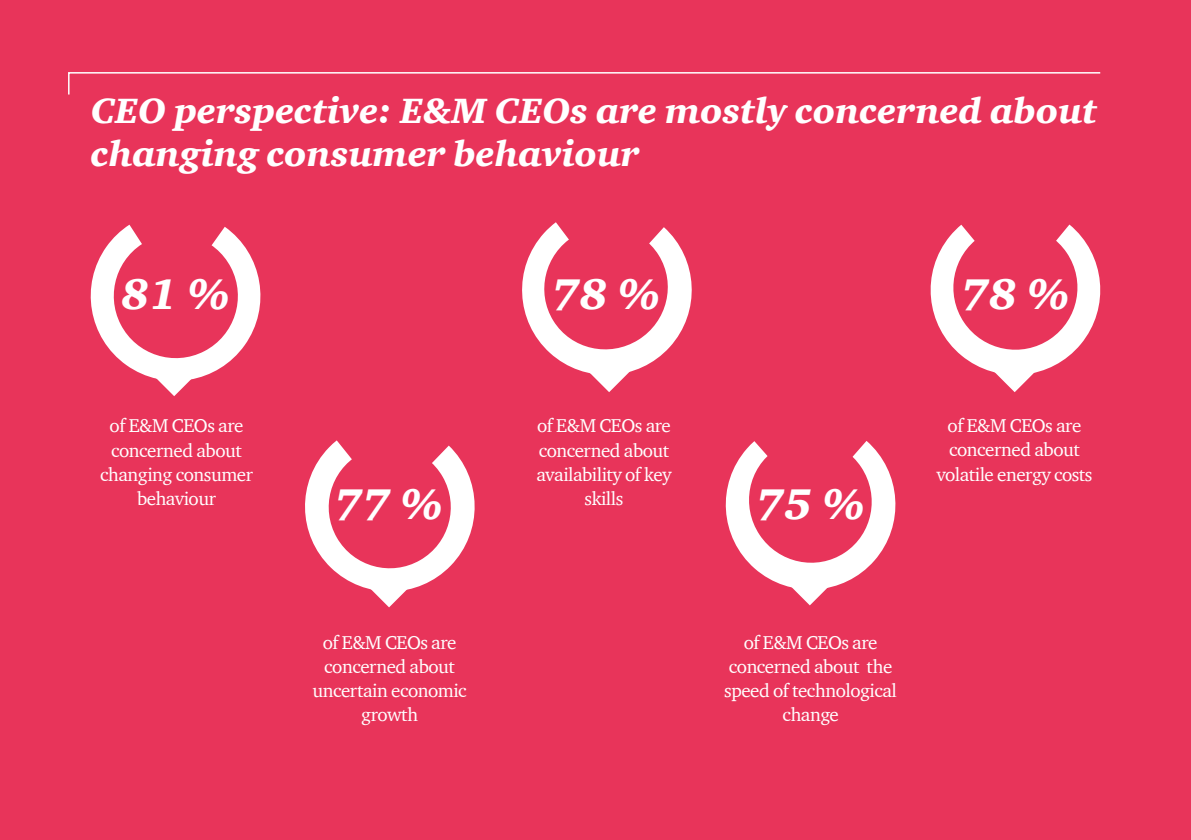
<style>
.page{position:relative;width:1191px;height:840px;background:#fff}
.page>*{position:absolute;margin:0;border:0;box-sizing:border-box;transform-origin:0 0}
.t1{font:italic 900 44px "ITC Charter Com";color:#fff}
.t2{font:italic 900 36px/43.2px "ITC Charter Com";color:#fff}
.t3{font:19px/24px "ITC Charter Com";letter-spacing:-.025em;color:#fff;text-align:center}
</style>
<div class="page">
<div style="left:0;top:0;width:1191px;height:839px;background:#e8345a"></div>
<svg style="left:68px;top:72px;width:1033px;height:23px"></svg>
<svg style="left:90px;top:224px;width:171px;height:172px"></svg>
<svg style="left:522px;top:222px;width:170px;height:170px"></svg>
<svg style="left:305px;top:440px;width:170px;height:167px"></svg>
<svg style="left:725px;top:441px;width:171px;height:164px"></svg>
<svg style="left:930px;top:224px;width:171px;height:168px"></svg>
<h2 class="t2" style="left:91px;top:88px;width:1008px">CEO perspective: E&amp;M CEOs are mostly concerned about changing consumer behaviour</h2>
<h1 class="t1" style="left:121px;top:267px;width:111px">81 %</h1>
<h1 class="t1" style="left:551px;top:267px;width:111px">78 %</h1>
<h1 class="t1" style="left:960px;top:267px;width:111px">78 %</h1>
<p class="t3" style="left:100px;top:413px;width:154px">of E&amp;M CEOs are concerned about changing consumer behaviour</p>
<p class="t3" style="left:536px;top:413px;width:137px">of E&amp;M CEOs are concerned about availability of key skills</p>
<h1 class="t1" style="left:334px;top:476px;width:111px">77 %</h1>
<h1 class="t1" style="left:756px;top:476px;width:111px">75 %</h1>
<p class="t3" style="left:936px;top:413px;width:157px">of E&amp;M CEOs are concerned about volatile energy costs</p>
<p class="t3" style="left:312px;top:629px;width:156px">of E&amp;M CEOs are concerned about uncertain economic growth</p>
<p class="t3" style="left:724px;top:629px;width:174px">of E&amp;M CEOs are concerned about the speed of technological change</p>
</div>
